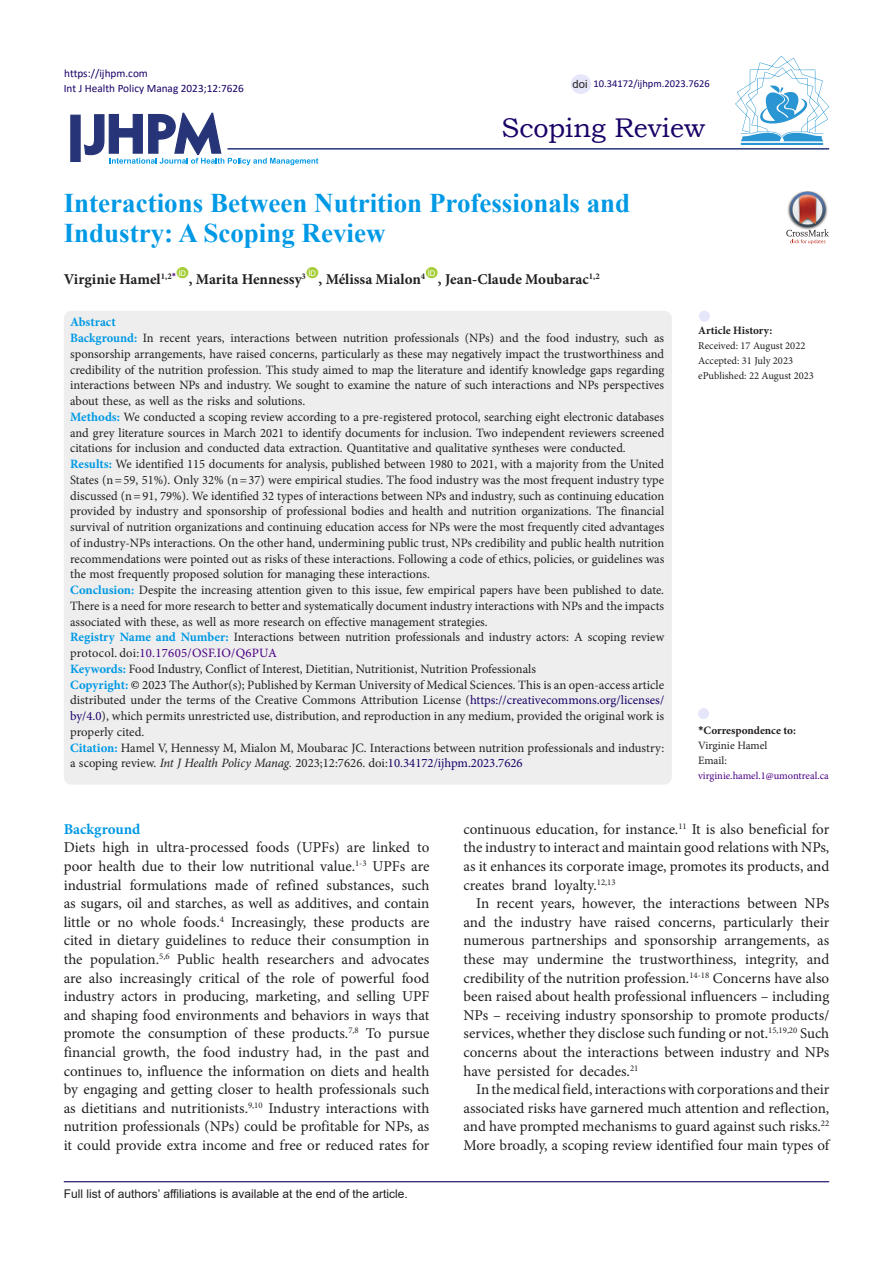
<style>
.page{position:relative;width:893px;height:1263px;background:#fff}
.page>*{position:absolute;margin:0;border:0;box-sizing:border-box;transform-origin:0 0}
.Default{font:700 27px/30px "Times New Roman";color:#0099e5}
.t1{font:27px "Bookman Old Style";color:#190066}
.t2{font:15px/18.6px "Minion Pro";color:#231f20;text-align:justify}
.Default-2{font:700 15px "Minion Pro";color:#231f20}
.heading_1{font:700 15px "Minion Pro";color:#0099e5}
.Default-3{font:12.75px/15.8px "Minion Pro";color:#231f20;text-align:justify}
.Default-4{font:700 12.75px "Minion Pro";color:#0099e5}
.t3{font:12px "Arial";color:#231f20}
.t4{font:11.25px "Calibri";color:#190066}
.t5{font:700 11.25px "Minion Pro";color:#231f20}
.t6{font:11.25px "Minion Pro";letter-spacing:-.005em;color:#231f20}
.t7{font:11.25px "Arial";color:#231f20}
.t8{font:10.5px "Minion Pro";color:#231f20}
.t9{font:10.5px "Minion Pro";color:#4b0082}
.t10{font:10.5px "Calibri";color:#190066}
.t11{font:7.8px "Arial";color:#fff}
.s1{font-weight:700;color:#0099e5}
.s2{color:#4b0082}
.s3{color:#000}
.s4{color:#190066}
.s5{font-style:italic}
.s6{font-family:"Calibri"}
</style>
<div class="page">
<svg style="left:84px;top:112px;width:234px;height:53px"></svg>
<div style="left:70px;top:115px;width:11px;height:47px;background:#273578;border:1px solid #273578"></div>
<div style="left:177px;top:267px;width:11px;height:11px;background:#a6ce39;border-radius:50%"></div>
<div style="left:306px;top:267px;width:12px;height:11px;background:#a6ce39;border-radius:50%"></div>
<div style="left:426px;top:267px;width:12px;height:11px;background:#a6ce39;border-radius:50%"></div>
<hr style="left:227px;top:148px;width:602px;height:2px;background:#273578">
<div style="left:64px;top:311px;width:608px;height:473px;background:#eee;border-radius:8px"></div>
<div style="left:698px;top:708px;width:11px;height:11px;background:#e6e6fa;border-radius:50%"></div>
<div style="left:699px;top:311px;width:11px;height:11px;background:#e6e6fa;border-radius:50%"></div>
<hr style="left:64px;top:1181px;width:765px;height:1px;background:#190066">
<hr style="left:741px;top:143px;width:82px;height:2px;background:#2995d2">
<svg style="left:735px;top:56px;width:94px;height:85px"></svg>
<div style="left:571px;top:74px;width:20px;height:20px;background:#e6e6fa;border-radius:50%"></div>
<img style="left:801px;top:191px;width:13px;height:1px">
<svg style="left:786px;top:192px;width:43px;height:52px"></svg>
<p class="t4" style="left:64px;top:65px;width:85px">https://ijhpm.com</p>
<p class="t4" style="left:64px;top:81px;width:182px">Int J Health Policy Manag 2023;12:7626</p>
<p class="t7" style="left:573px;top:76px;width:17px">doi</p>
<p class="t10" style="left:593px;top:76px;width:118px">10.34172/ijhpm.2023.7626</p>
<p class="t1" style="left:502px;top:110px;width:205px">Scoping Review</p>
<p class="Default" style="left:64px;top:188px;width:568px">Interactions Between Nutrition Professionals and<br>Industry: A Scoping Review</p>
<p class="Default-2" style="left:64px;top:268px;width:114px">Virginie Hamel<sup>1,2</sup><sup>*</sup></p>
<p class="t11" style="left:178px;top:268px;width:9px">ID</p>
<p class="t11" style="left:308px;top:268px;width:9px">ID</p>
<p class="t11" style="left:428px;top:268px;width:9px">ID</p>
<p class="Default-2" style="left:189px;top:268px;width:119px">, Marita Hennessy<sup>3</sup></p>
<p class="Default-2" style="left:438px;top:268px;width:163px">, Jean-Claude Moubarac<sup>1,2</sup></p>
<p class="Default-2" style="left:319px;top:268px;width:108px">, Mélissa Mialon<sup>4</sup></p>
<p class="Default-4" style="left:70px;top:313px;width:47px">Abstract</p>
<p class="Default-3" style="left:70px;top:330px;width:596px"><span class="s1">Background:</span> In recent years, interactions between nutrition professionals (NPs) and the food industry, such as sponsorship arrangements, have raised concerns, particularly as these may negatively impact the trustworthiness and credibility of the nutrition profession. This study aimed to map the literature and identify knowledge gaps regarding interactions between NPs and industry. We sought to examine the nature of such interactions and NPs perspectives about these, as well as the risks and solutions.</p>
<p class="Default-3" style="left:70px;top:409px;width:596px"><span class="s1">Methods:</span> We conducted a scoping review according to a pre-registered protocol, searching eight electronic databases and grey literature sources in March 2021 to identify documents for inclusion. Two independent reviewers screened citations for inclusion and conducted data extraction. Quantitative and qualitative syntheses were conducted.</p>
<p class="Default-3" style="left:70px;top:456px;width:596px"><span class="s1">Results:</span> We identified 115 documents for analysis, published between 1980 to 2021, with a majority from the United States (n=59, 51%). Only 32% (n=37) were empirical studies. The food industry was the most frequent industry type discussed (n=91, 79%). We identified 32 types of interactions between NPs and industry, such as continuing education provided by industry and sponsorship of professional bodies and health and nutrition organizations. The financial survival of nutrition organizations and continuing education access for NPs were the most frequently cited advantages of industry-NPs interactions. On the other hand, undermining public trust, NPs credibility and public health nutrition recommendations were pointed out as risks of these interactions. Following a code of ethics, policies, or guidelines was the most frequently proposed solution for managing these interactions.</p>
<p class="Default-3" style="left:70px;top:582px;width:595px"><span class="s1">Conclusion:</span> Despite the increasing attention given to this issue, few empirical papers have been published to date.<br>There is a need for more research to better and systematically document industry interactions with NPs and the impacts associated with these, as well as more research on effective management strategies.</p>
<p class="Default-3" style="left:70px;top:630px;width:596px"><span class="s1">Registry Name and Number:</span> Interactions between nutrition professionals and industry actors: A scoping review protocol. doi:<span class="s2">10.17605/OSF.IO/Q6PUA</span></p>
<p class="Default-3" style="left:70px;top:661px;width:467px"><span class="s1">Keywords:</span> Food Industry, Conflict of Interest, Dietitian, Nutritionist, Nutrition Professionals</p>
<p class="Default-3" style="left:70px;top:677px;width:596px"><span class="s1">Copyright:</span> <span class="s3">©</span> 2023 The Author(s); Published by Kerman University of Medical Sciences. This is an open-access article distributed under the terms of the Creative Commons Attribution License (<span class="s4">https://creativecommons.org/licenses/ by/4.0</span>), which permits unrestricted use, distribution, and reproduction in any medium, provided the original work is properly cited.</p>
<p class="Default-3" style="left:70px;top:740px;width:596px"><span class="s1">Citation:</span> Hamel V, Hennessy M, Mialon M, Moubarac JC. Interactions between nutrition professionals and industry: a scoping review. <span class="s5">Int J Health Policy Manag.</span> 2023;12:7626. doi:<span class="s4">10.34172/ijhpm.2023.7626</span></p>
<p class="t5" style="left:698px;top:322px;width:76px">Article History:</p>
<p class="t8" style="left:698px;top:338px;width:109px">Received: 17 August 2022</p>
<p class="t8" style="left:698px;top:353px;width:96px">Accepted: 31 July 2023</p>
<p class="t8" style="left:698px;top:368px;width:117px">ePublished: 22 August 2023</p>
<p class="t5" style="left:698px;top:722px;width:99px"><span class="s6">*</span>Correspondence to:</p>
<p class="t6" style="left:698px;top:738px;width:71px">Virginie Hamel</p>
<p class="t6" style="left:698px;top:753px;width:30px">Email:</p>
<p class="t9" style="left:698px;top:769px;width:132px">virginie.hamel.1@umontreal.ca</p>
<p class="heading_1" style="left:64px;top:818px;width:78px">Background</p>
<p class="t2" style="left:64px;top:838px;width:367px">Diets high in ultra-processed foods (UPFs) are linked to poor health due to their low nutritional value.<sup>1-3</sup> UPFs are industrial formulations made of refined substances, such as sugars, oil and starches, as well as additives, and contain little or no whole foods.<sup>4</sup> Increasingly, these products are cited in dietary guidelines to reduce their consumption in the population.<sup>5,6</sup> Public health researchers and advocates are also increasingly critical of the role of powerful food industry actors in producing, marketing, and selling UPF and shaping food environments and behaviors in ways that promote the consumption of these products.<sup>7,8</sup> To pursue financial growth, the food industry had, in the past and continues to, influence the information on diets and health by engaging and getting closer to health professionals such as dietitians and nutritionists.<sup>9,10</sup> Industry interactions with nutrition professionals (NPs) could be profitable for NPs, as it could provide extra income and free or reduced rates for</p>
<p class="t3" style="left:64px;top:1185px;width:346px">Full list of authors’ affiliations is available at the end of the article.</p>
<p class="t2" style="left:463px;top:820px;width:367px">continuous education, for instance.<sup>11</sup> It is also beneficial for the industry to interact and maintain good relations with NPs, as it enhances its corporate image, promotes its products, and creates brand loyalty.<sup>12,13</sup></p>
<p class="t2" style="left:463px;top:894px;width:367px;text-indent:13px">In recent years, however, the interactions between NPs and the industry have raised concerns, particularly their numerous partnerships and sponsorship arrangements, as these may undermine the trustworthiness, integrity, and credibility of the nutrition profession.<sup>14-18</sup> Concerns have also been raised about health professional influencers – including NPs – receiving industry sponsorship to promote products/ services, whether they disclose such funding or not.<sup>15,19,20</sup> Such concerns about the interactions between industry and NPs have persisted for decades.<sup>21</sup></p>
<p class="t2" style="left:463px;top:1080px;width:367px;text-indent:13px">In the medical field, interactions with corporations and their associated risks have garnered much attention and reflection, and have prompted mechanisms to guard against such risks.<sup>22<br></sup>More broadly, a scoping review identified four main types of</p>
</div>
